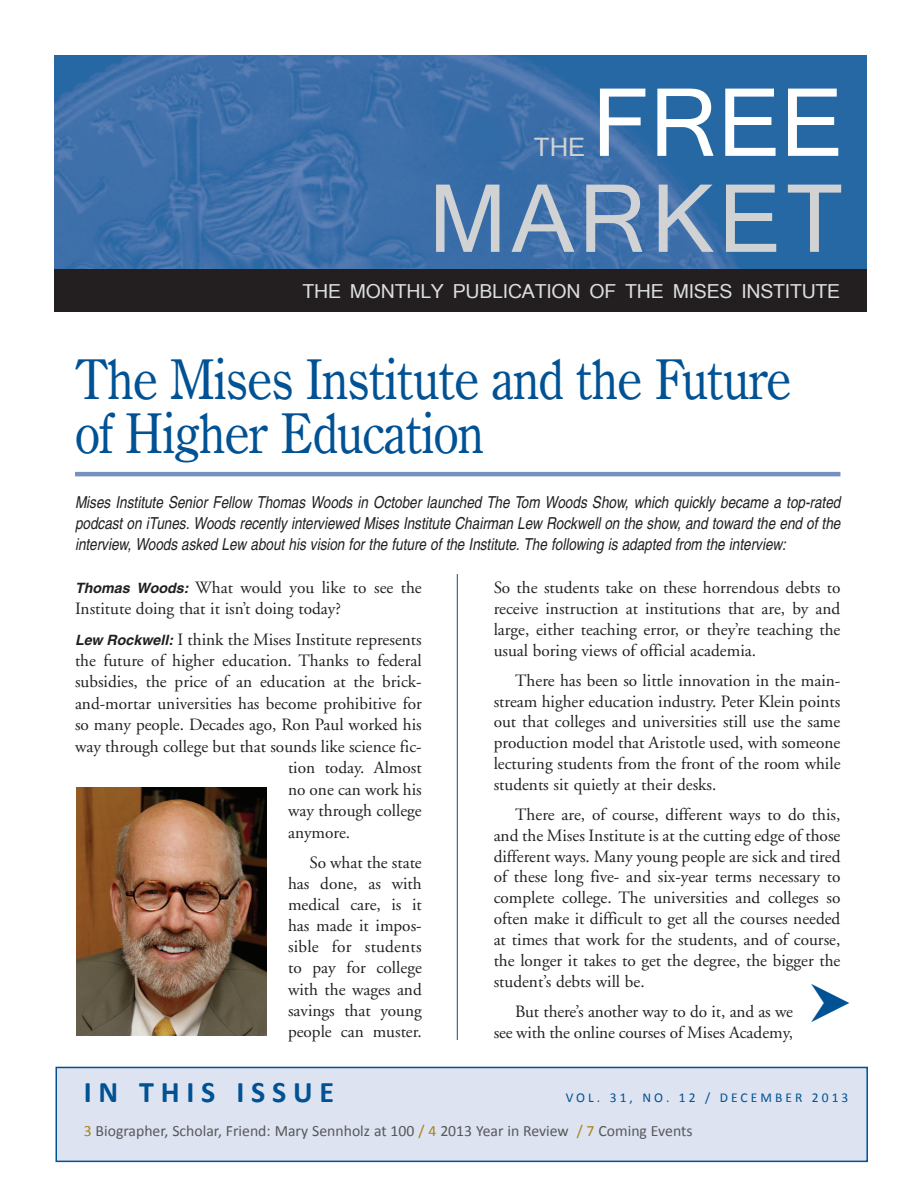
<style>
.page{position:relative;width:918px;height:1188px;background:#fff}
.page>*{position:absolute;margin:0;border:0;box-sizing:border-box;transform-origin:0 0}
.t1{font:90.75px "Mangal";letter-spacing:.05em;color:#d1d2d4}
.t2{font:90.75px "Mangal";color:#fff}
.t3{font:55.2px/54px "Century Oldstyle BT";letter-spacing:-.015em;color:#005294;scale:.9 1}
.t4{font:42px "Arrows 1";color:#005294}
.Heading_1{font:700 30px "Calibri";letter-spacing:.225em;color:#005294}
.t5{font:24.9px "Mangal";color:#d1d2d4}
.t6{font:18.9px "Mangal";letter-spacing:-.015em;color:#dcdddf}
.t7{font:17.25px/20.9px "Adobe Garamond";color:#231f20;text-align:justify}
.t8{font:italic condensed 16.5px/21px "Helvetica";color:#231f20;text-align:justify}
.t9{font:15.75px "Calibri";color:#57585a}
.Heading_1-2{font:13.5px "Calibri";letter-spacing:.225em;color:#005294}
.s1{font-family:"Helvetica";font-weight:700;font-style:italic;font-size:14.25px}
.s2{color:#aa8219}
</style>
<div class="page">
<img style="left:54px;top:56px;width:812px;height:213px">
<div style="left:54px;top:269px;width:812px;height:42px;background:#231f20"></div>
<div style="left:56px;top:1067px;width:812px;height:95px;background:#dde3f0;border:2px solid #005294"></div>
<hr style="left:457px;top:574px;width:1px;height:466px;background:#005294">
<hr style="left:75px;top:472px;width:765px;height:4px;background:#7491c0">
<img style="left:76px;top:787px;width:190px;height:249px">
<p class="t2" style="left:592px;top:71px;width:252px">FREE</p>
<p class="t1" style="left:429px;top:167px;width:416px">MARKET</p>
<p class="t5" style="left:534px;top:133px;width:53px">THE</p>
<p class="t6" style="left:302px;top:280px;width:539px">THE MONTHLY PUBLICATION OF THE MISES INSTITUTE</p>
<p class="t3" style="left:75px;top:352px;width:798px">The Mises Institute and the Future of Higher Education</p>
<p class="t8" style="left:75px;top:491px;width:767px">Mises Institute Senior Fellow Thomas Woods in October launched The Tom Woods Show, which quickly became a top-rated podcast on iTunes. Woods recently interviewed Mises Institute Chairman Lew Rockwell on the show, and toward the end of the interview, Woods asked Lew about his vision for the future of the Institute. The following is adapted from the interview:</p>
<p class="t7" style="left:75px;top:577px;width:348px"><span class="s1">Thomas Woods:</span> What would you like to see the<br>Institute doing that it isn’t doing today?</p>
<p class="t7" style="left:75px;top:629px;width:348px"><span class="s1">Lew Rockwell:</span> I think the Mises Institute represents</p>
<p class="t7" style="left:75px;top:651px;width:348px">the future of higher education. Thanks to federal</p>
<p class="t7" style="left:75px;top:672px;width:348px">subsidies, the price of an education at the brick-</p>
<p class="t7" style="left:75px;top:693px;width:348px">and-mortar universities has become prohibitive for</p>
<p class="t7" style="left:75px;top:715px;width:348px">so many people. Decades ago, Ron Paul worked his</p>
<p class="t7" style="left:75px;top:736px;width:348px">way through college but that sounds like science fic-</p>
<p class="t7" style="left:288px;top:758px;width:135px">tion today. Almost</p>
<p class="t7" style="left:288px;top:779px;width:135px">no one can work his</p>
<p class="t7" style="left:288px;top:801px;width:135px">way through college</p>
<p class="t7" style="left:288px;top:822px;width:64px">anymore.</p>
<p class="t7" style="left:288px;top:852px;width:135px;text-indent:22px">So what the state has done, as with medical care, is it has made it impos&shy;sible for students to pay for college with the wages and savings that young people can muster.</p>
<p class="t7" style="left:494px;top:577px;width:348px">So the students take on these horrendous debts to receive instruction at institutions that are, by and large, either teaching error, or they’re teaching the usual boring views of official academia.</p>
<p class="t7" style="left:494px;top:670px;width:348px;text-indent:22px">There has been so little innovation in the main&shy;stream higher education industry. Peter Klein points out that colleges and universities still use the same production model that Aristotle used, with someone lecturing students from the front of the room while students sit quietly at their desks.</p>
<p class="t7" style="left:494px;top:804px;width:348px;text-indent:22px">There are, of course, different ways to do this, and the Mises Institute is at the cutting edge of those different ways. Many young people are sick and tired of these long five- and six-year terms necessary to complete college. The universities and colleges so often make it difficult to get all the courses needed at times that work for the students, and of course, the longer it takes to get the degree, the bigger the student’s debts will be.</p>
<p class="t7" style="left:494px;top:1001px;width:301px;text-align:right">But there’s another way to do it, and as we see with the online courses of Mises Academy,</p>
<p class="t4" style="left:809px;top:985px;width:43px">S</p>
<p class="Heading_1" style="left:84px;top:1073px;width:252px">IN THIS ISSUE</p>
<p class="Heading_1-2" style="left:566px;top:1089px;width:284px">VOL. 31, NO. 12 / DECEMBER 2013</p>
<p class="t9" style="left:84px;top:1121px;width:610px"><span class="s2">3</span> Biographer, Scholar, Friend: Mary Sennholz at 100 <span class="s2">/ 4</span> 2013 Year in Review <span class="s2">/ 7</span> Coming Events</p>
</div>
